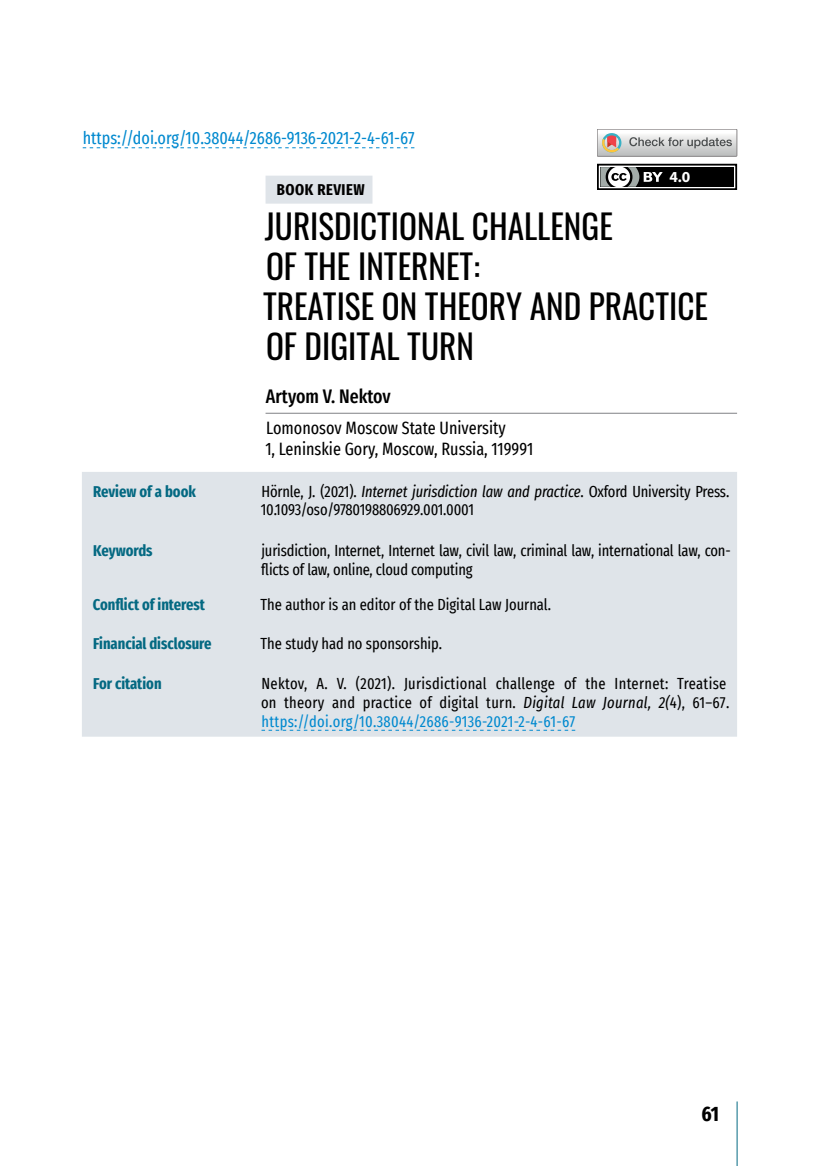
<style>
.page{position:relative;width:819px;height:1166px;background:#fff}
.page>*{position:absolute;margin:0;border:0;box-sizing:border-box;transform-origin:0 0}
.Title_ENG{font:33.25px/39.9px "Oswald";color:#000}
.t1{font:700 extra-condensed 21px "Fira Sans";color:#000}
.Authors_ENG{font:500 extra-condensed 19.25px "Fira Sans";color:#000}
.Contacts{font:extra-condensed 17.5px/21px "Fira Sans";color:#000}
.DOI{font:extra-condensed 17.5px "Fira Sans";color:#0089cf}
.Citation_TEXT{font:extra-condensed 15.75px/18.9px "Fira Sans";letter-spacing:-.005em;color:#000}
.Citation_TEXT-2{font:extra-condensed 15.75px/18.9px "Fira Sans";letter-spacing:.02em;color:#000}
.Citation_zagol{font:700 extra-condensed 15.75px "Fira Sans";color:#046982}
.t2{font:700 extra-condensed 15.75px "Fira Sans";letter-spacing:.035em;color:#000}
.t3{font:700 15.22px "Myriad Pro";color:#fff}
.s1{font-style:italic}
.s2{color:#0089cf}
</style>
<div class="page">
<hr style="left:736px;top:1101px;width:1px;height:65px;background:#046982">
<svg style="left:83px;top:147px;width:331px;height:1px"></svg>
<div style="left:265px;top:176px;width:107px;height:28px;background:#dfe4e9"></div>
<hr style="left:265px;top:413px;width:472px;height:1px;background:#808285">
<div style="left:82px;top:472px;width:655px;height:265px;background:#dfe4e9"></div>
<svg style="left:261px;top:730px;width:314px;height:1px"></svg>
<div style="left:597px;top:164px;width:140px;height:26px;border:2px solid #000"></div>
<div style="left:600px;top:167px;width:133px;height:20px;background:#000"></div>
<svg style="left:600px;top:167px;width:62px;height:20px"></svg>
<svg style="left:597px;top:129px;width:139px;height:27px"></svg>
<p class="DOI" style="left:83px;top:125px;width:333px">https://doi.org/10.38044/2686-9136-2021-2-4-61-67</p>
<p class="t2" style="left:277px;top:177px;width:89px">BOOK REVIEW</p>
<p class="Title_ENG" style="left:263px;top:204px;width:446px">JURISDICTIONAL CHALLENGE<br>OF THE INTERNET:<br>TREATISE ON THEORY AND PRACTICE<br>OF DIGITAL TURN</p>
<p class="Authors_ENG" style="left:266px;top:381px;width:126px">Artyom V. Nektov</p>
<p class="Contacts" style="left:265px;top:417px;width:269px">Lomonosov Moscow State University<br>1, Leninskie Gory, Moscow, Russia, 119991</p>
<p class="Citation_zagol" style="left:93px;top:478px;width:104px">Review of a book</p>
<p class="Citation_TEXT" style="left:261px;top:481px;width:470px">Hörnle, J. (2021). <span class="s1">Internet jurisdiction law and practice</span>. Oxford University Press.<br>10.1093/oso/9780198806929.001.0001</p>
<p class="Citation_zagol" style="left:93px;top:537px;width:61px">Keywords</p>
<p class="Citation_TEXT" style="left:261px;top:541px;width:471px">jurisdiction, Internet, Internet law, civil law, criminal law, international law, con&shy;flicts of law, online, cloud computing</p>
<p class="Citation_zagol" style="left:93px;top:591px;width:114px">Conflict of interest</p>
<p class="Citation_TEXT" style="left:260px;top:594px;width:292px">The author is an editor of the Digital Law Journal.</p>
<p class="Citation_zagol" style="left:93px;top:631px;width:120px">Financial disclosure</p>
<p class="Citation_TEXT" style="left:260px;top:634px;width:183px">The study had no sponsorship.</p>
<p class="Citation_zagol" style="left:93px;top:670px;width:70px">For citation</p>
<p class="Citation_TEXT-2" style="left:261px;top:673px;width:470px">Nektov, A. V. (2021). Jurisdictional challenge of the Internet: Treatise on theory and practice of digital turn. <span class="s1">Digital Law Journal, 2(</span>4), 61–67. <span class="s2">https://doi.org/10.38044/2686-9136-2021-2-4-61-67</span></p>
<p class="t3" style="left:669px;top:167px;width:22px">4.0</p>
<h2 class="t1" style="left:701px;top:1096px;width:19px">61</h2>
</div>
